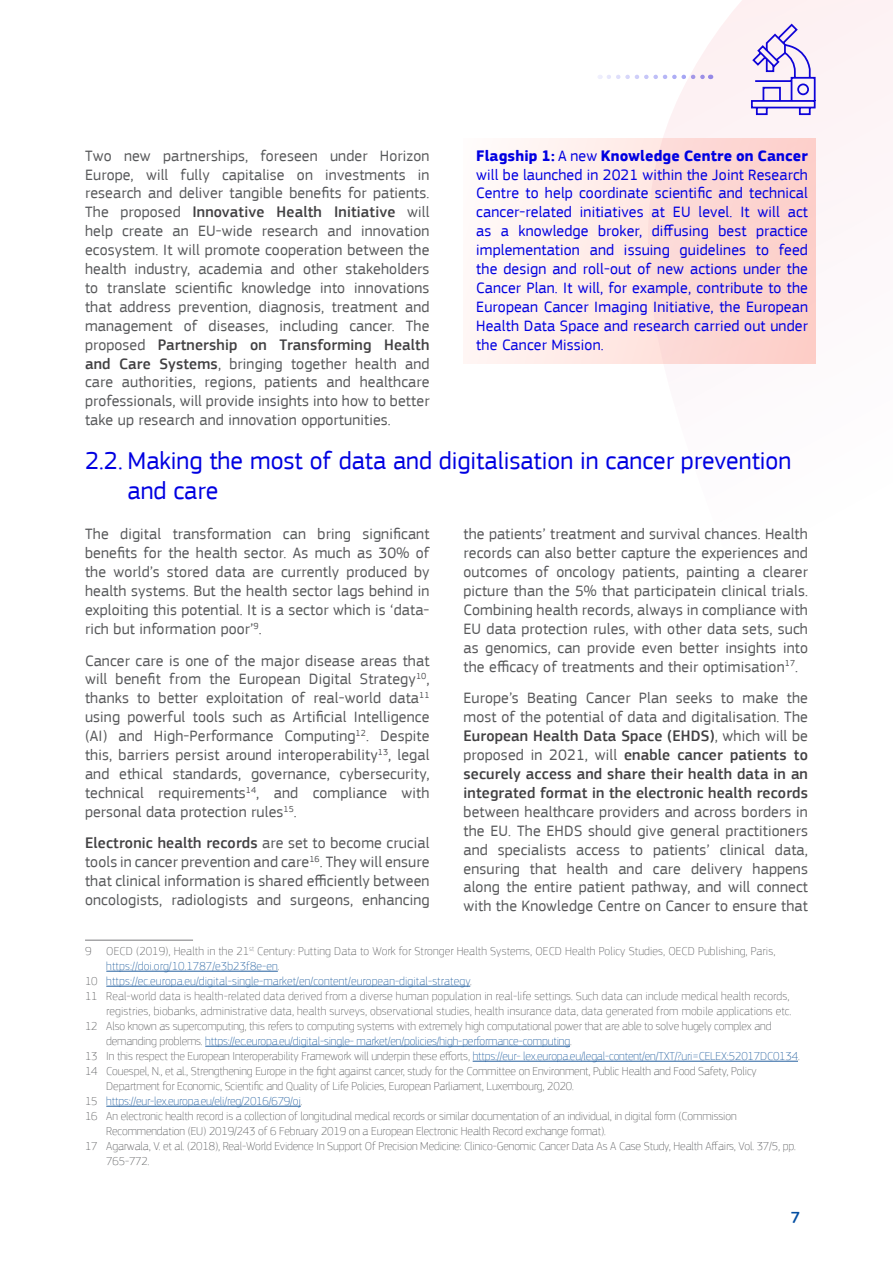
<style>
.page{position:relative;width:893px;height:1263px;background:#fff}
.page>*{position:absolute;margin:0;border:0;box-sizing:border-box;transform-origin:0 0}
.t1{font:25.5px/30.6px "EC Square Sans Pro";color:#0000e1}
.t2{font:500 16.5px "EC Square Sans Pro";color:#034ea2}
.t3{font:15.75px/18.9px "EC Square Sans Pro";letter-spacing:.01em;color:#58595b;text-align:justify}
.t4{font:15.75px/18.9px "EC Square Sans Pro";letter-spacing:.01em;color:#0000e1;text-align:justify}
.t5{font:500 15.75px/18.9px "EC Square Sans Pro";letter-spacing:.01em;color:#414042;text-align:justify}
.t6{font:100 12px "EC Square Sans Pro";letter-spacing:-.01em;color:#58595b}
.t7{font:100 12px "EC Square Sans Pro";letter-spacing:.01em;color:#58595b}
.t8{font:100 12px "EC Square Sans Pro";letter-spacing:-.01em;color:#215e9e}
.t9{font:100 12px "EC Square Sans Pro";letter-spacing:.01em;color:#215e9e}
.s1{font-weight:500;color:#414042}
.s2{font-weight:700}
.s3{font-weight:400;color:#58595b}
.s4{color:#58595b}
.s5{color:#215e9e}
</style>
<div class="page">
<div style="left:463px;top:138px;width:353px;height:226px;background:#fff0ee"></div>
<svg style="left:609px;top:75px;width:21px;height:4px"></svg>
<svg style="left:635px;top:0;width:258px;height:1061px"></svg>
<hr style="left:85px;top:940px;width:108px;height:1px;background:#797a7d">
<hr style="left:106px;top:971px;width:172px;height:1px;background:#215e9e">
<hr style="left:106px;top:986px;width:364px;height:1px;background:#215e9e">
<hr style="left:205px;top:1046px;width:365px;height:1px;background:#215e9e">
<hr style="left:473px;top:1061px;width:325px;height:1px;background:#215e9e">
<hr style="left:106px;top:1106px;width:195px;height:1px;background:#215e9e">
<p class="t3" style="left:85px;top:146px;width:346px">Two new partnerships, foreseen under Horizon Europe, will fully capitalise on investments in research and deliver tangible benefits for patients.<br>The proposed <span class="s1">Innovative Health Initiative</span> will help create an EU-wide research and innovation ecosystem. It will promote cooperation between the health industry, academia and other stakeholders to translate scientific knowledge into innovations that address prevention, diagnosis, treatment and management of diseases, including cancer. The proposed <span class="s1">Partnership on Transforming Health and Care Systems</span>, bringing together health and care authorities, regions, patients and healthcare professionals, will provide insights into how to better take up research and innovation opportunities.</p>
<p class="t4" style="left:476px;top:146px;width:333px"><span class="s2">Flagship 1:</span> A new <span class="s2">Knowledge Centre on Cancer </span>will be launched in 2021 within the Joint Research Centre to help coordinate scientific and technical cancer-related initiatives at EU level. It will act as a knowledge broker, diffusing best practice implementation and issuing guidelines to feed the design and roll-out of new actions under the Cancer Plan. It will, for example, contribute to the European Cancer Imaging Initiative, the European Health Data Space and research carried out under the Cancer Mission.</p>
<h1 class="t1" style="left:128px;top:445px;width:665px;text-indent:-43px">2.2. Making the most of data and digitalisation in cancer prevention and care</h1>
<p class="t3" style="left:85px;top:525px;width:346px">The digital transformation can bring significant benefits for the health sector. As much as 30% of the world’s stored data are currently produced by health systems. But the health sector lags behind in exploiting this potential. It is a sector which is ‘data&shy;rich but information poor’<sup>9</sup>.</p>
<p class="t3" style="left:85px;top:651px;width:346px">Cancer care is one of the major disease areas that will benefit from the European Digital Strategy<sup>10</sup>, thanks to better exploitation of real-world data<sup>11 </sup>using powerful tools such as Artificial Intelligence (AI) and High-Performance Computing<sup>12</sup>. Despite this, barriers persist around interoperability<sup>13</sup>, legal and ethical standards, governance, cybersecurity, technical requirements<sup>14</sup>, and compliance with personal data protection rules<sup>15</sup>.</p>
<p class="t3" style="left:85px;top:834px;width:346px"><span class="s1">Electronic health records</span> are set to become crucial tools in cancer prevention and care<sup>16</sup>. They will ensure that clinical information is shared efficiently between oncologists, radiologists and surgeons, enhancing</p>
<p class="t3" style="left:463px;top:525px;width:346px">the patients’ treatment and survival chances. Health records can also better capture the experiences and outcomes of oncology patients, painting a clearer picture than the 5% that participatein clinical trials.<br>Combining health records, always in compliance with EU data protection rules, with other data sets, such as genomics, can provide even better insights into the efficacy of treatments and their optimisation<sup>17</sup>.</p>
<p class="t5" style="left:463px;top:689px;width:346px"><span class="s3">Europe’s Beating Cancer Plan seeks to make the most of the potential of data and digitalisation. The </span>European Health Data Space (EHDS)<span class="s3">, which will be proposed in 2021, will</span> enable cancer patients to securely access and share their health data in an integrated format in the electronic health records</p>
<p class="t3" style="left:463px;top:802px;width:346px">between healthcare providers and across borders in the EU. The EHDS should give general practitioners and specialists access to patients’ clinical data, ensuring that health and care delivery happens along the entire patient pathway, and will connect with the Knowledge Centre on Cancer to ensure that</p>
<p class="t7" style="left:85px;top:944px;width:692px">9 OECD (2019), Health in the 21<sup>st</sup> Century: Putting Data to Work for Stronger Health Systems, OECD Health Policy Studies, OECD Publishing, Paris,</p>
<p class="t9" style="left:106px;top:959px;width:175px">https://doi.org/10.1787/e3b23f8e-en<span class="s4">.</span></p>
<p class="t9" style="left:85px;top:974px;width:388px"><span class="s4">10</span> https://ec.europa.eu/digital-single-market/en/content/european-digital-strategy<span class="s4">.</span></p>
<p class="t7" style="left:85px;top:989px;width:706px">11 Real-world data is health-related data derived from a diverse human population in real-life settings. Such data can include medical health records,</p>
<p class="t7" style="left:106px;top:1004px;width:687px">registries, biobanks, administrative data, health surveys, observational studies, health insurance data, data generated from mobile applications etc.</p>
<p class="t6" style="left:85px;top:1019px;width:688px">12 Also known as supercomputing, this refers to computing systems with extremely high computational power that are able to solve hugely complex and</p>
<p class="t8" style="left:106px;top:1034px;width:467px"><span class="s4">demanding problems.</span> https://ec.europa.eu/digital-single- market/en/policies/high-performance-computing<span class="s4">.</span></p>
<p class="t6" style="left:85px;top:1049px;width:716px">13 In this respect the European Interoperability Framework will underpin these efforts, <span class="s5">https://eur- lex.europa.eu/legal-content/en/TXT/?uri=CELEX:52017DC0134</span>.</p>
<p class="t6" style="left:85px;top:1064px;width:673px">14 Couespel, N., et al., Strengthening Europe in the fight against cancer, study for the Committee on Environment, Public Health and Food Safety, Policy</p>
<p class="t6" style="left:106px;top:1079px;width:469px">Department for Economic, Scientific and Quality of Life Policies, European Parliament, Luxembourg, 2020.</p>
<p class="t8" style="left:85px;top:1094px;width:219px"><span class="s4">15</span> https://eur-lex.europa.eu/eli/reg/2016/679/oj<span class="s4">.</span></p>
<p class="t6" style="left:85px;top:1109px;width:653px">16 An electronic health record is a collection of longitudinal medical records or similar documentation of an individual, in digital form (Commission</p>
<p class="t6" style="left:106px;top:1124px;width:501px">Recommendation (EU) 2019/243 of 6 February 2019 on a European Electronic Health Record exchange format).</p>
<p class="t6" style="left:85px;top:1139px;width:712px">17 Agarwala, V. et al. (2018), Real-World Evidence In Support Of Precision Medicine: Clinico-Genomic Cancer Data As A Case Study, Health Affairs, Vol. 37/5, pp.</p>
<p class="t6" style="left:106px;top:1154px;width:45px">765-772.</p>
<p class="t2" style="left:791px;top:1208px;width:11px">7</p>
</div>
